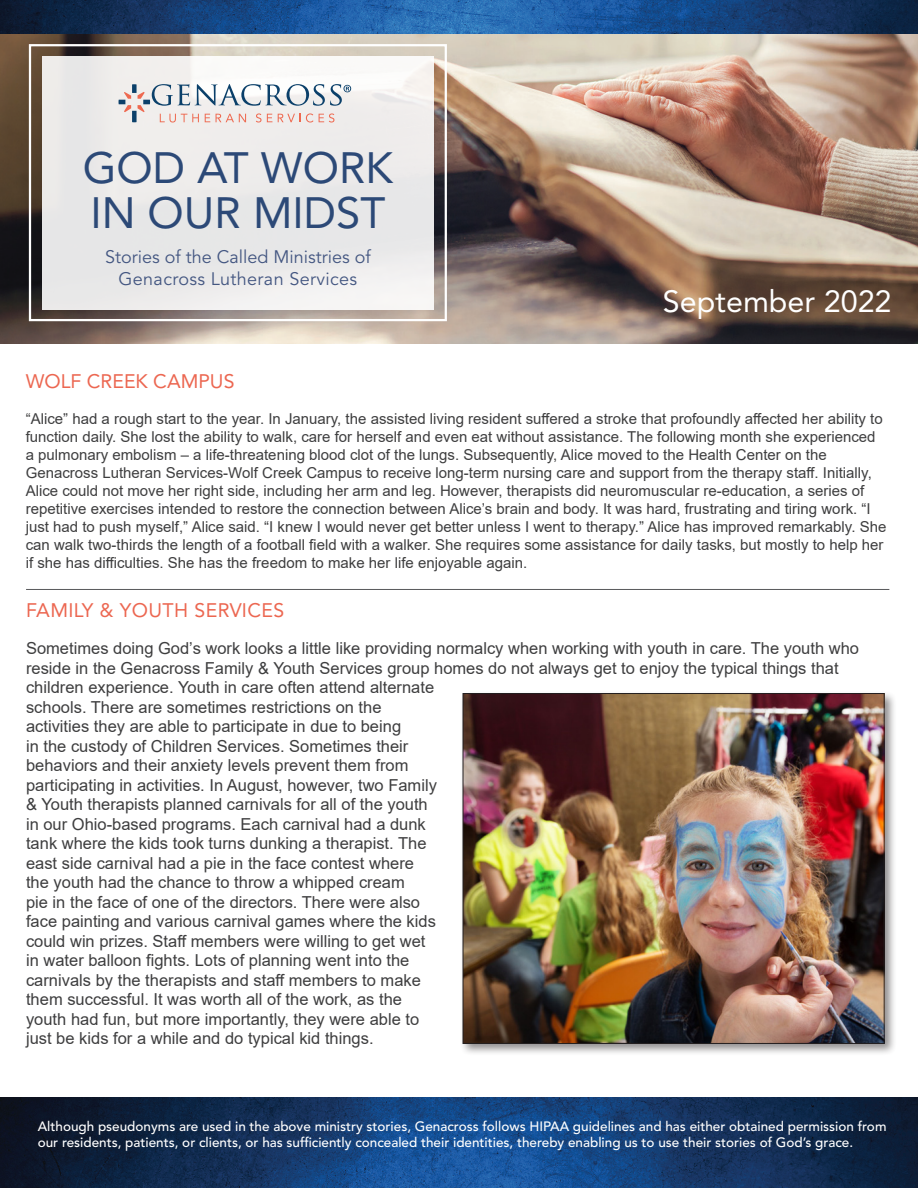
<style>
.page{position:relative;width:918px;height:1188px;background:#fff}
.page>*{position:absolute;margin:0;border:0;box-sizing:border-box;transform-origin:0 0}
.t1{font:43.5px "Avenir LT Std";color:#2c4977}
.t2{font:30.45px "Avenir LT Std";color:#fff}
.Paragraph_Rule{font:19.5px "Avenir LT Std";letter-spacing:.02em;color:#ec6751}
.Paragraph_Rule_off{font:19.5px "Avenir LT Std";color:#ec6751}
.t3{font:18px/21.6px "Avenir LT Std";color:#435681;text-align:center}
.t4{font:16.5px/19.5px "Arial";color:#3e3e3f}
.t5{font:15px/18px "Arial";color:#3e3e3f}
.t6{font:500 13.5px/16.2px "Avenir LT Std";color:#fff}
</style>
<div class="page">
<img style="left:0;top:1097px;width:918px;height:91px">
<img style="left:0;top:33px;width:918px;height:310px">
<div style="left:29px;top:44px;width:418px;height:277px;border:2px solid #fff"></div>
<div style="left:42px;top:56px;width:391px;height:253px;background:linear-gradient(to bottom,#f1efee,#e8e8e9)"></div>
<img style="left:0;top:0;width:918px;height:33px">
<svg style="left:119px;top:84px;width:232px;height:39px;background:#d6d4d7"></svg>
<hr style="left:26px;top:589px;width:863px;height:1px;background:#57585a">
<div style="left:460px;top:690px;width:437px;height:366px;background:#231f20;opacity:.5"></div>
<img style="left:465px;top:695px;width:417px;height:347px">
<div style="left:463px;top:693px;width:421px;height:351px;border:1px solid #231f20"></div>
<p class="t1" style="left:83px;top:143px;width:312px">GOD AT WORK</p>
<p class="t1" style="left:90px;top:188px;width:296px">IN OUR MIDST</p>
<p class="t3" style="left:105px;top:247px;width:267px">Stories of the Called Ministries of<br>Genacross Lutheran Services</p>
<p class="t2" style="left:663px;top:283px;width:230px">September 2022</p>
<p class="Paragraph_Rule_off" style="left:26px;top:370px;width:210px">WOLF CREEK CAMPUS</p>
<p class="t5" style="left:26px;top:410px;width:862px">“Alice” had a rough start to the year. In January, the assisted living resident suffered a stroke that profoundly affected her ability to function daily. She lost the ability to walk, care for herself and even eat without assistance. The following month she experienced a pulmonary embolism – a life-threatening blood clot of the lungs. Subsequently, Alice moved to the Health Center on the Genacross Lutheran Services-Wolf Creek Campus to receive long-term nursing care and support from the therapy staff. Initially, Alice could not move her right side, including her arm and leg. However, therapists did neuromuscular re-education, a series of repetitive exercises intended to restore the connection between Alice’s brain and body. It was hard, frustrating and tiring work. “I just had to push myself,” Alice said. “I knew I would never get better unless I went to therapy.” Alice has improved remarkably. She can walk two-thirds the length of a football field with a walker. She requires some assistance for daily tasks, but mostly to help her if she has difficulties. She has the freedom to make her life enjoyable again.</p>
<p class="Paragraph_Rule" style="left:26px;top:599px;width:260px">FAMILY &amp; YOUTH SERVICES</p>
<p class="t4" style="left:26px;top:639px;width:835px">Sometimes doing God’s work looks a little like providing normalcy when working with youth in care. The youth who reside in the Genacross Family &amp; Youth Services group homes do not always get to enjoy the typical things that children experience. Youth in care often attend alternate<br>schools. There are sometimes restrictions on the<br>activities they are able to participate in due to being<br>in the custody of Children Services. Sometimes their<br>behaviors and their anxiety levels prevent them from<br>participating in activities. In August, however, two Family<br>&amp; Youth therapists planned carnivals for all of the youth<br>in our Ohio-based programs. Each carnival had a dunk<br>tank where the kids took turns dunking a therapist. The<br>east side carnival had a pie in the face contest where<br>the youth had the chance to throw a whipped cream<br>pie in the face of one of the directors. There were also<br>face painting and various carnival games where the kids<br>could win prizes. Staff members were willing to get wet<br>in water balloon fights. Lots of planning went into the<br>carnivals by the therapists and staff members to make<br>them successful. It was worth all of the work, as the<br>youth had fun, but more importantly, they were able to<br>just be kids for a while and do typical kid things.</p>
<p class="t6" style="left:38px;top:1119px;width:850px">Although pseudonyms are used in the above ministry stories, Genacross follows HIPAA guidelines and has either obtained permission from our residents, patients, or clients, or has sufficiently concealed their identities, thereby enabling us to use their stories of God’s grace.</p>
</div>
